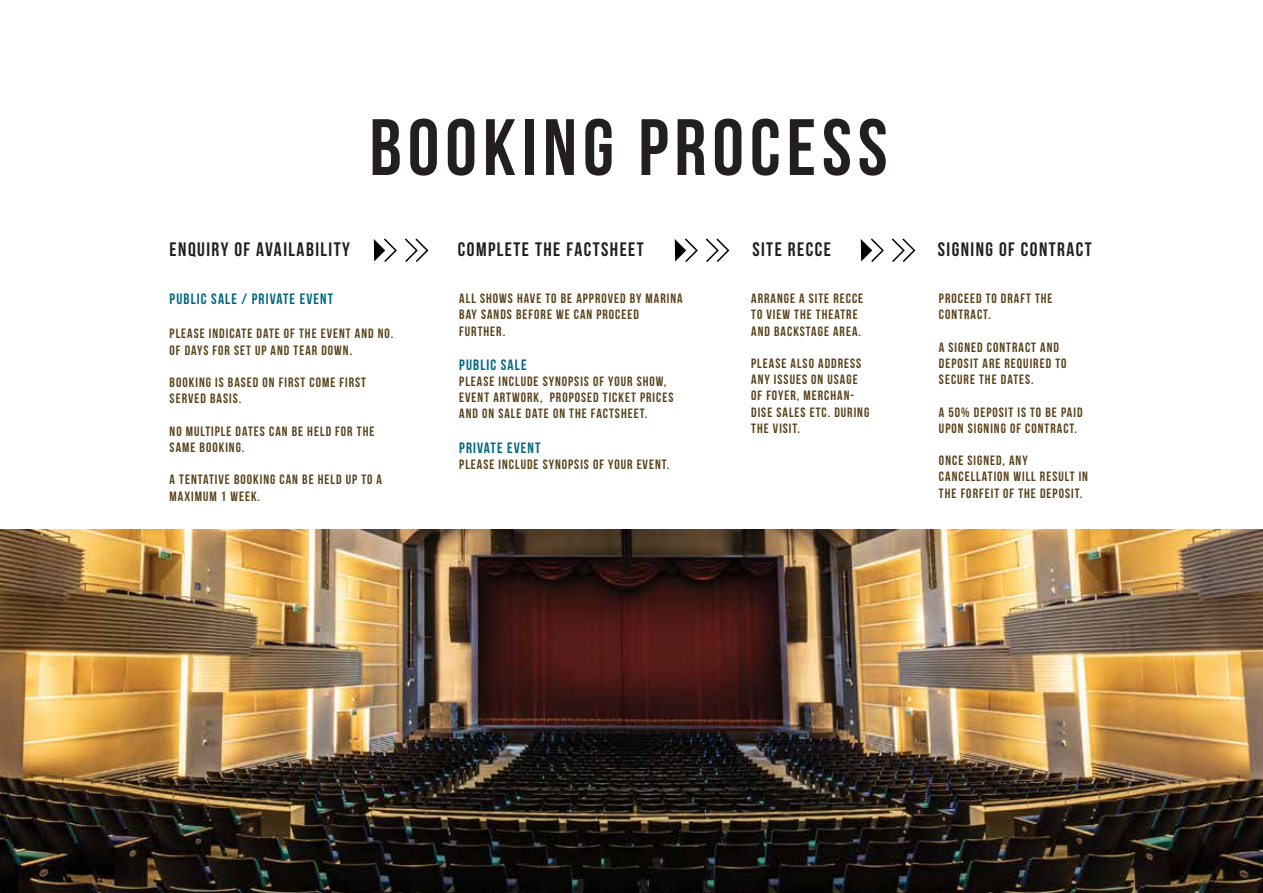
<style>
.page{position:relative;width:1263px;height:893px;background:#fff}
.page>*{position:absolute;margin:0;border:0;box-sizing:border-box;transform-origin:0 0}
.t1{font:79.65px "Bebas Neue";letter-spacing:.075em;color:#231f20}
.t2{font:19.5px "Bebas Neue";letter-spacing:.075em;color:#231f20}
.t3{font:15px "Bebas Neue";letter-spacing:.075em;color:#006781}
.t4{font:13.5px/16.2px "Bebas Neue";letter-spacing:.075em;color:#59421a}
</style>
<div class="page">
<img style="left:0;top:529px;width:1263px;height:364px">
<svg style="left:405px;top:238px;width:23px;height:24px"></svg>
<svg style="left:374px;top:238px;width:23px;height:24px"></svg>
<svg style="left:706px;top:238px;width:23px;height:24px"></svg>
<svg style="left:675px;top:238px;width:23px;height:24px"></svg>
<svg style="left:892px;top:238px;width:23px;height:24px"></svg>
<svg style="left:861px;top:238px;width:23px;height:24px"></svg>
<h1 class="t1" style="left:369px;top:104px;width:520px">BOOKING PROCESS</h1>
<h2 class="t2" style="left:170px;top:239px;width:182px">ENQUIRY OF AVAILABILITY</h2>
<h2 class="t2" style="left:458px;top:239px;width:188px">COMPLETE THE FACTSHEET</h2>
<h2 class="t2" style="left:752px;top:239px;width:80px">SITE RECCE</h2>
<h2 class="t2" style="left:938px;top:239px;width:156px">SIGNING OF CONTRACT</h2>
<p class="t3" style="left:170px;top:291px;width:165px">PUBLIC SALE / PRIVATE EVENT</p>
<p class="t4" style="left:170px;top:326px;width:225px">PLEASE INDICATE DATE OF THE EVENT AND NO.<br>OF DAYS FOR SET UP AND TEAR DOWN.</p>
<p class="t4" style="left:170px;top:374px;width:198px">BOOKING IS BASED ON FIRST COME FIRST<br>SERVED BASIS.</p>
<p class="t4" style="left:170px;top:423px;width:206px">NO MULTIPLE DATES CAN BE HELD FOR THE<br>SAME BOOKING.</p>
<p class="t4" style="left:170px;top:471px;width:214px">A TENTATIVE BOOKING CAN BE HELD UP TO A<br>MAXIMUM 1 WEEK.</p>
<p class="t4" style="left:751px;top:290px;width:114px">ARRANGE A SITE RECCE<br>TO VIEW THE THEATRE<br>AND BACKSTAGE AREA.</p>
<p class="t4" style="left:751px;top:355px;width:120px">PLEASE ALSO ADDRESS<br>ANY ISSUES ON USAGE<br>OF FOYER, MERCHAN-<br>DISE SALES ETC. DURING<br>THE VISIT.</p>
<p class="t4" style="left:939px;top:290px;width:115px">PROCEED TO DRAFT THE<br>CONTRACT.</p>
<p class="t4" style="left:939px;top:339px;width:129px">A SIGNED CONTRACT AND<br>DEPOSIT ARE REQUIRED TO<br>SECURE THE DATES.</p>
<p class="t4" style="left:939px;top:404px;width:145px">A 50% DEPOSIT IS TO BE PAID<br>UPON SIGNING OF CONTRACT.</p>
<p class="t4" style="left:939px;top:452px;width:151px">ONCE SIGNED, ANY<br>CANCELLATION WILL RESULT IN<br>THE FORFEIT OF THE DEPOSIT.</p>
<p class="t4" style="left:459px;top:290px;width:225px">ALL SHOWS HAVE TO BE APPROVED BY MARINA<br>BAY SANDS BEFORE WE CAN PROCEED<br>FURTHER.</p>
<p class="t3" style="left:459px;top:356px;width:69px">PUBLIC SALE</p>
<p class="t4" style="left:459px;top:373px;width:216px">PLEASE INCLUDE SYNOPSIS OF YOUR SHOW,<br>EVENT ARTWORK, PROPOSED TICKET PRICES<br>AND ON SALE DATE ON THE FACTSHEET.</p>
<p class="t3" style="left:459px;top:439px;width:83px">PRIVATE EVENT</p>
<p class="t4" style="left:459px;top:456px;width:212px">PLEASE INCLUDE SYNOPSIS OF YOUR EVENT.</p>
</div>
